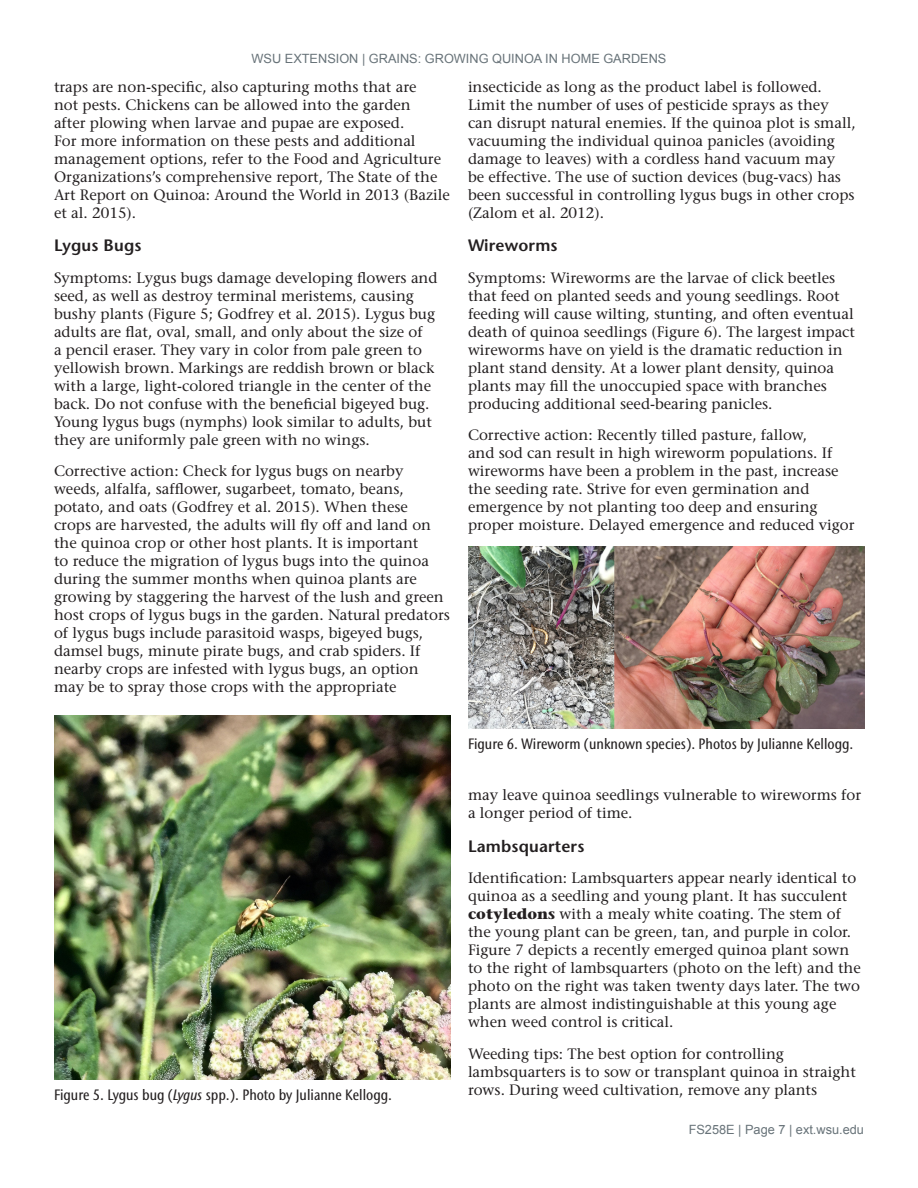
<style>
.page{position:relative;width:918px;height:1188px;background:#fff}
.page>*{position:absolute;margin:0;border:0;box-sizing:border-box;transform-origin:0 0}
.Body_Head2{font:600 16.5px "Stone Sans Std";letter-spacing:.01em;color:#231f20}
.Body_Text{font:500 15px/18px "Stone Serif Std";color:#231f20}
.Figure{font:500 condensed 15px "Stone Sans IIITC Std";color:#231f20}
.t1{font:12.75px "Arial";color:#687379}
.s1{font-style:italic}
.s2{font-weight:700}
</style>
<div class="page">
<img style="left:54px;top:716px;width:396px;height:364px">
<img style="left:468px;top:547px;width:396px;height:181px">
<p class="t1" style="left:252px;top:50px;width:416px">WSU EXTENSION | GRAINS: GROWING QUINOA IN HOME GARDENS</p>
<p class="Body_Text" style="left:54px;top:78px;width:397px">traps are non-specific, also capturing moths that are<br>not pests. Chickens can be allowed into the garden<br>after plowing when larvae and pupae are exposed.<br>For more information on these pests and additional management options, refer to the Food and Agriculture Organizations’s comprehensive report, The State of the Art Report on Quinoa: Around the World in 2013 (Bazile et al. 2015).</p>
<p class="Body_Head2" style="left:54px;top:236px;width:89px">Lygus Bugs</p>
<p class="Body_Text" style="left:54px;top:269px;width:385px">Symptoms: Lygus bugs damage developing flowers and seed, as well as destroy terminal meristems, causing bushy plants (Figure 5; Godfrey et al. 2015). Lygus bug adults are flat, oval, small, and only about the size of<br>a pencil eraser. They vary in color from pale green to yellowish brown. Markings are reddish brown or black with a large, light-colored triangle in the center of the back. Do not confuse with the beneficial bigeyed bug.<br>Young lygus bugs (nymphs) look similar to adults, but they are uniformly pale green with no wings.</p>
<p class="Body_Text" style="left:54px;top:462px;width:397px">Corrective action: Check for lygus bugs on nearby weeds, alfalfa, safflower, sugarbeet, tomato, beans, potato, and oats (Godfrey et al. 2015). When these<br>crops are harvested, the adults will fly off and land on the quinoa crop or other host plants. It is important<br>to reduce the migration of lygus bugs into the quinoa during the summer months when quinoa plants are growing by staggering the harvest of the lush and green host crops of lygus bugs in the garden. Natural predators of lygus bugs include parasitoid wasps, bigeyed bugs, damsel bugs, minute pirate bugs, and crab spiders. If nearby crops are infested with lygus bugs, an option may be to spray those crops with the appropriate</p>
<p class="Figure" style="left:54px;top:1085px;width:340px">Figure 5. Lygus bug (<span class="s1">Lygus</span> spp.). Photo by Julianne Kellogg.</p>
<p class="Body_Text" style="left:468px;top:78px;width:389px">insecticide as long as the product label is followed.<br>Limit the number of uses of pesticide sprays as they can disrupt natural enemies. If the quinoa plot is small, vacuuming the individual quinoa panicles (avoiding damage to leaves) with a cordless hand vacuum may<br>be effective. The use of suction devices (bug-vacs) has been successful in controlling lygus bugs in other crops (Zalom et al. 2012).</p>
<p class="Body_Head2" style="left:468px;top:236px;width:91px">Wireworms</p>
<p class="Body_Text" style="left:468px;top:269px;width:389px">Symptoms: Wireworms are the larvae of click beetles that feed on planted seeds and young seedlings. Root feeding will cause wilting, stunting, and often eventual death of quinoa seedlings (Figure 6). The largest impact wireworms have on yield is the dramatic reduction in plant stand density. At a lower plant density, quinoa plants may fill the unoccupied space with branches producing additional seed-bearing panicles.</p>
<p class="Body_Text" style="left:468px;top:426px;width:388px">Corrective action: Recently tilled pasture, fallow,<br>and sod can result in high wireworm populations. If wireworms have been a problem in the past, increase the seeding rate. Strive for even germination and emergence by not planting too deep and ensuring proper moisture. Delayed emergence and reduced vigor</p>
<p class="Figure" style="left:468px;top:734px;width:387px">Figure 6. Wireworm (unknown species). Photos by Julianne Kellogg.</p>
<p class="Body_Text" style="left:468px;top:786px;width:395px">may leave quinoa seedlings vulnerable to wireworms for a longer period of time.</p>
<p class="Body_Head2" style="left:468px;top:836px;width:118px">Lambsquarters</p>
<p class="Body_Text" style="left:468px;top:869px;width:394px">Identification: Lambsquarters appear nearly identical to quinoa as a seedling and young plant. It has succulent <span class="s2">cotyledons</span> with a mealy white coating. The stem of the young plant can be green, tan, and purple in color.<br>Figure 7 depicts a recently emerged quinoa plant sown to the right of lambsquarters (photo on the left) and the photo on the right was taken twenty days later. The two plants are almost indistinguishable at this young age when weed control is critical.</p>
<p class="Body_Text" style="left:468px;top:1044px;width:389px">Weeding tips: The best option for controlling lambsquarters is to sow or transplant quinoa in straight rows. During weed cultivation, remove any plants</p>
<p class="t1" style="left:689px;top:1121px;width:177px">FS258E | Page 7 | ext.wsu.edu</p>
</div>
